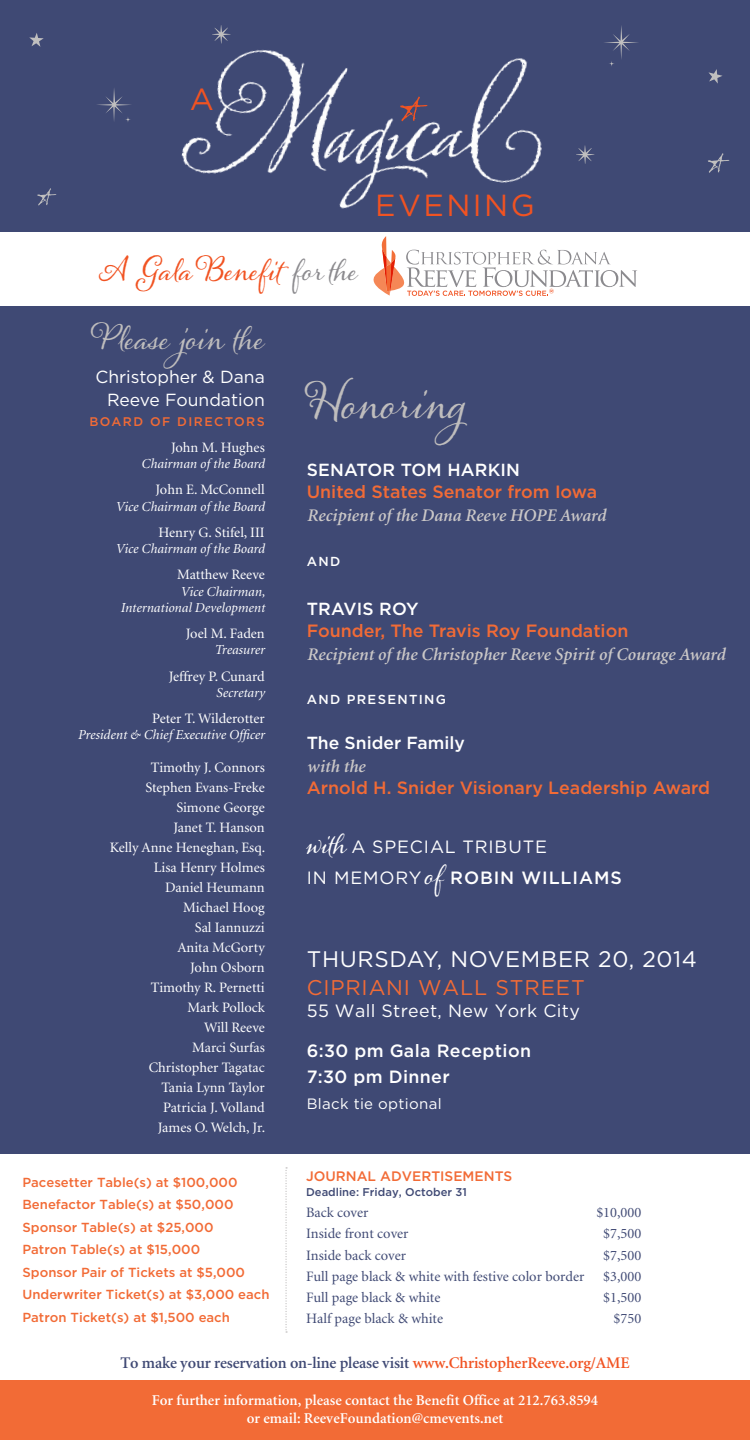
<style>
.page{position:relative;width:750px;height:1440px;background:#fff}
.page>*{position:absolute;margin:0;border:0;box-sizing:border-box;transform-origin:0 0}
.t1{font:45px "Alana PRO";color:#bfbdbd}
.t2{font:32.5px "Alana PRO";color:#bfbdbd}
.t3{font:30.5px "Gotham";letter-spacing:.08em;color:#f15322}
.t4{font:30px "Alana PRO";color:#f15322}
.t5{font:22.5px "Gotham";letter-spacing:.03em;color:#fff}
.t6{font:21.25px "Gotham";letter-spacing:.04em;color:#f26b36}
.t7{font:500 17.75px "Gotham";color:#f26b36}
.t8{font:italic 600 17.75px "Minion";color:#cac7c7}
.t9{font:17.75px/30.8px "Gotham";letter-spacing:.05em;color:#fff}
.t10{font:500 17.75px/25.9px "Gotham";letter-spacing:.02em;color:#fff}
.t11{font:17.75px "Gotham";letter-spacing:.02em;color:#fff}
.t12{font:500 17.5px "Gotham";color:#fff}
.t13{font:17.5px/22.5px "Gotham";color:#fff;text-align:right}
.t14{font:600 16.25px "Minion";letter-spacing:-.01em;color:#3f4974}
.t15{font:600 15px/18.8px "Minion";color:#fff;text-align:center}
.t16{font:15px "Gotham";letter-spacing:.02em;color:#fff}
.t17{font:14.38px/20px "Minion";color:#fff;text-align:right}
.t18{font:14.38px "Minion";color:#3f4974}
.t19{font:italic 13.75px/16.2px "Minion";color:#fff;text-align:right}
.t20{font:500 13.75px "Gotham";color:#f26b36}
.t21{font:500 13.12px/22.5px "Gotham";color:#f26b36}
.t22{font:500 13px "Gotham";letter-spacing:.1em;color:#fff}
.t23{font:500 12.5px "Gotham";letter-spacing:.12em;color:#f26b36}
.t24{font:500 11.25px "Gotham";color:#3f4974}
.s1{color:#8b8a8e}
.s2{font-family:"Alana PRO";font-size:27.5px}
.s3{font-weight:500}
.s4{color:#f15322}
</style>
<div class="page">
<div style="left:0;top:0;width:750px;height:1154px;background:#3f4974"></div>
<img style="left:181px;top:34px;width:361px;height:175px">
<div style="left:0;top:1381px;width:750px;height:59px;background:#f26b36"></div>
<div style="left:0;top:232px;width:750px;height:74px;background:#fff"></div>
<svg style="left:373px;top:236px;width:264px;height:60px"></svg>
<svg style="left:285px;top:1167px;width:2px;height:166px"></svg>
<svg style="left:212px;top:25px;width:18px;height:19px"></svg>
<svg style="left:29px;top:33px;width:15px;height:14px"></svg>
<svg style="left:37px;top:188px;width:19px;height:18px"></svg>
<svg style="left:97px;top:88px;width:34px;height:33px"></svg>
<svg style="left:125px;top:116px;width:6px;height:7px"></svg>
<svg style="left:391px;top:89px;width:49px;height:42px"></svg>
<svg style="left:576px;top:145px;width:18px;height:19px"></svg>
<svg style="left:708px;top:69px;width:14px;height:15px"></svg>
<svg style="left:708px;top:153px;width:21px;height:20px"></svg>
<svg style="left:604px;top:26px;width:34px;height:33px"></svg>
<h3 class="t3" style="left:190px;top:81px;width:26px">A</h3>
<h3 class="t4" style="left:99px;top:252px;width:260px">A Gala Benefit <span class="s1">for the</span></h3>
<h3 class="t3" style="left:375px;top:186px;width:161px">EVENING</h3>
<h2 class="t2" style="left:93px;top:319px;width:173px">Please join the</h2>
<p class="t13" style="left:95px;top:366px;width:171px">Christopher &amp; Dana<br>Reeve Foundation</p>
<p class="t23" style="left:89px;top:414px;width:177px">BOARD OF DIRECTORS</p>
<p class="t17" style="left:171px;top:438px;width:95px">John M. Hughes</p>
<p class="t19" style="left:141px;top:456px;width:125px">Chairman of the Board</p>
<p class="t17" style="left:155px;top:480px;width:111px">John E. McConnell</p>
<p class="t19" style="left:115px;top:499px;width:151px">Vice Chairman of the Board</p>
<p class="t17" style="left:158px;top:523px;width:108px">Henry G. Stifel, III</p>
<p class="t19" style="left:115px;top:541px;width:151px">Vice Chairman of the Board</p>
<p class="t17" style="left:177px;top:565px;width:89px">Matthew Reeve</p>
<p class="t19" style="left:120px;top:584px;width:146px">Vice Chairman,<br>International Development</p>
<p class="t17" style="left:186px;top:624px;width:81px">Joel M. Faden</p>
<p class="t19" style="left:214px;top:642px;width:52px">Treasurer</p>
<p class="t17" style="left:169px;top:667px;width:98px">Jeffrey P. Cunard</p>
<p class="t19" style="left:216px;top:685px;width:50px">Secretary</p>
<p class="t17" style="left:152px;top:709px;width:114px">Peter T. Wilderotter</p>
<p class="t19" style="left:78px;top:727px;width:189px">President &amp; Chief Executive Officer</p>
<p class="t17" style="left:110px;top:758px;width:157px">Timothy J. Connors<br>Stephen Evans-Freke<br>Simone George<br>Janet T. Hanson<br>Kelly Anne Heneghan, Esq.<br>Lisa Henry Holmes<br>Daniel Heumann<br>Michael Hoog<br>Sal Iannuzzi<br>Anita McGorty<br>John Osborn<br>Timothy R. Pernetti<br>Mark Pollock<br>Will Reeve<br>Marci Surfas<br>Christopher Tagatac<br>Tania Lynn Taylor<br>Patricia J. Volland<br>James O. Welch, Jr.</p>
<h1 class="t1" style="left:307px;top:376px;width:159px">Honoring</h1>
<p class="t12" style="left:307px;top:459px;width:215px">SENATOR TOM HARKIN</p>
<p class="t7" style="left:307px;top:481px;width:292px">United States Senator from Iowa</p>
<p class="t8" style="left:307px;top:506px;width:301px">Recipient of the Dana Reeve HOPE Award</p>
<p class="t22" style="left:307px;top:554px;width:35px">AND</p>
<p class="t12" style="left:307px;top:598px;width:113px">TRAVIS ROY</p>
<p class="t7" style="left:307px;top:620px;width:323px">Founder, The Travis Roy Foundation</p>
<p class="t8" style="left:307px;top:645px;width:420px">Recipient of the Christopher Reeve Spirit of Courage Award</p>
<p class="t22" style="left:307px;top:691px;width:141px">AND PRESENTING</p>
<p class="t12" style="left:307px;top:732px;width:160px">The Snider Family</p>
<p class="t8" style="left:307px;top:757px;width:60px">with the</p>
<p class="t7" style="left:307px;top:777px;width:405px">Arnold H. Snider Visionary Leadership Award</p>
<p class="t9" style="left:307px;top:831px;width:316px"><span class="s2">with</span> A SPECIAL TRIBUTE<br>IN MEMORY <span class="s2">of</span> <span class="s3">ROBIN WILLIAMS</span></p>
<h3 class="t5" style="left:307px;top:946px;width:392px">THURSDAY, NOVEMBER 20, 2014</h3>
<h3 class="t6" style="left:307px;top:974px;width:279px">CIPRIANI WALL STREET</h3>
<p class="t11" style="left:307px;top:1000px;width:275px">55 Wall Street, New York City</p>
<p class="t10" style="left:307px;top:1038px;width:226px">6:30 pm Gala Reception<br>7:30 pm Dinner</p>
<p class="t16" style="left:307px;top:1094px;width:136px">Black tie optional</p>
<p class="t20" style="left:306px;top:1168px;width:208px">JOURNAL ADVERTISEMENTS</p>
<p class="t24" style="left:306px;top:1185px;width:162px">Deadline: Friday, October 31</p>
<p class="t18" style="left:306px;top:1205px;width:64px">Back cover</p>
<p class="t18" style="left:596px;top:1205px;width:46px">$10,000</p>
<p class="t18" style="left:306px;top:1227px;width:104px">Inside front cover</p>
<p class="t18" style="left:603px;top:1227px;width:39px">$7,500</p>
<p class="t18" style="left:306px;top:1248px;width:101px">Inside back cover</p>
<p class="t18" style="left:603px;top:1248px;width:39px">$7,500</p>
<p class="t18" style="left:306px;top:1269px;width:280px">Full page black &amp; white with festive color border</p>
<p class="t18" style="left:603px;top:1269px;width:39px">$3,000</p>
<p class="t18" style="left:306px;top:1290px;width:136px">Full page black &amp; white</p>
<p class="t18" style="left:603px;top:1290px;width:39px">$1,500</p>
<p class="t18" style="left:306px;top:1312px;width:138px">Half page black &amp; white</p>
<p class="t18" style="left:613px;top:1312px;width:29px">$750</p>
<p class="t21" style="left:22px;top:1171px;width:248px">Pacesetter Table(s) at $100,000<br>Benefactor Table(s) at $50,000<br>Sponsor Table(s) at $25,000<br>Patron Table(s) at $15,000<br>Sponsor Pair of Tickets at $5,000<br>Underwriter Ticket(s) at $3,000 each<br>Patron Ticket(s) at $1,500 each</p>
<p class="t14" style="left:120px;top:1354px;width:511px">To make your reservation on-line please visit <span class="s4">www.ChristopherReeve.org/AME</span></p>
<p class="t15" style="left:152px;top:1391px;width:448px">For further information, please contact the Benefit Office at 212.763.8594 or email: ReeveFoundation@cmevents.net</p>
</div>
